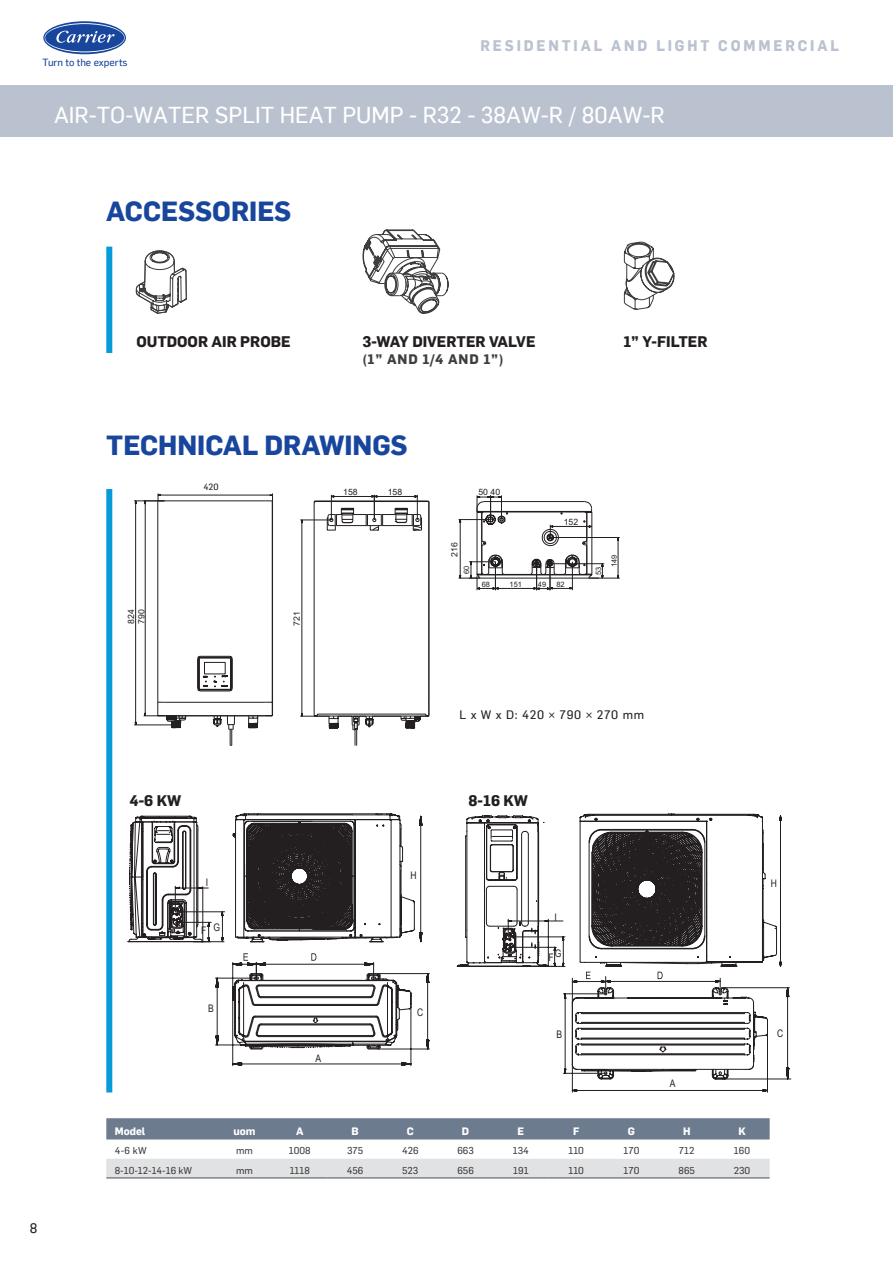
<style>
.page{position:relative;width:893px;height:1263px;background:#fff}
.page>*{position:absolute;margin:0;border:0;box-sizing:border-box;transform-origin:0 0}
.Titre_paragraphe_Hea{font:700 27px "Flama";color:#18469d}
.t1{font:22.5px "Flama Basic";color:#fff}
.Sub-heading_2_PSD{font:700 15px "Flama";color:#231f20}
.t2{font:700 15px "Flama";letter-spacing:.2em;color:#bac2d0;scale:.95 1}
.Sub-heading_2_PSD-2{font:700 13.5px "Flama";letter-spacing:.06em;color:#3e3e3f}
.t3{font:13.5px "Flama Basic";color:#231f20}
.t4{font:12px "Flama Basic";letter-spacing:.06em;color:#231f20}
.t5{font:700 10.5px "Flama";color:#fff}
.t6{font:10.35px "Arial Narrow";color:#231f20}
.t7{font:10.2px "Flama Basic";color:#18469d}
.t8{font:9.75px "Flama Basic";color:#3e3e3f}
.t9{font:8.85px "Flama Basic";color:#231f20}
.t10{font:8.7px/10.5px "Arial";color:#231f20}
.t11{font:7.5px/15.9px "Arial";color:#231f20}
</style>
<div class="page">
<div style="left:0;top:85px;width:893px;height:51px;background:#bac2d0"></div>
<svg style="left:43px;top:21px;width:83px;height:33px"></svg>
<svg style="left:45px;top:23px;width:80px;height:29px;background:#5678b7"></svg>
<svg style="left:136px;top:250px;width:51px;height:64px"></svg>
<svg style="left:362px;top:229px;width:87px;height:85px"></svg>
<svg style="left:624px;top:241px;width:51px;height:69px"></svg>
<hr style="left:134px;top:725px;width:39px;height:1px;background:#231f20">
<hr style="left:134px;top:501px;width:31px;height:1px;background:#231f20">
<hr style="left:135px;top:501px;width:1px;height:224px;background:#231f20">
<svg style="left:300px;top:495px;width:130px;height:251px"></svg>
<svg style="left:457px;top:814px;width:334px;height:279px"></svg>
<svg style="left:127px;top:815px;width:98px;height:127px"></svg>
<hr style="left:203px;top:887px;width:1px;height:55px;background:#231f20">
<svg style="left:233px;top:813px;width:189px;height:129px"></svg>
<svg style="left:215px;top:953px;width:215px;height:113px"></svg>
<div style="left:106px;top:1118px;width:664px;height:21px;background:#6d7b8f"></div>
<div style="left:106px;top:1159px;width:664px;height:18px;background:#e1e2e4"></div>
<hr style="left:106px;top:1177px;width:111px;height:1px;background:#4b4c4d">
<hr style="left:217px;top:1177px;width:55px;height:1px;background:#4b4c4d">
<hr style="left:272px;top:1177px;width:55px;height:1px;background:#4b4c4d">
<hr style="left:327px;top:1177px;width:56px;height:1px;background:#4b4c4d">
<hr style="left:383px;top:1177px;width:55px;height:1px;background:#4b4c4d">
<hr style="left:438px;top:1177px;width:55px;height:1px;background:#4b4c4d">
<hr style="left:493px;top:1177px;width:56px;height:1px;background:#4b4c4d">
<hr style="left:549px;top:1177px;width:55px;height:1px;background:#4b4c4d">
<hr style="left:604px;top:1177px;width:55px;height:1px;background:#4b4c4d">
<hr style="left:659px;top:1177px;width:55px;height:1px;background:#4b4c4d">
<hr style="left:714px;top:1177px;width:56px;height:1px;background:#4b4c4d">
<svg style="left:144px;top:493px;width:129px;height:253px"></svg>
<svg style="left:458px;top:495px;width:162px;height:95px"></svg>
<div style="left:106px;top:247px;width:6px;height:106px;background:#069ad9"></div>
<div style="left:106px;top:489px;width:6px;height:603px;background:#069ad9"></div>
<p class="t7" style="left:43px;top:55px;width:87px">Turn to the experts</p>
<h3 class="t2" style="left:480px;top:35px;width:379px">RESIDENTIAL AND LIGHT COMMERCIAL</h3>
<h2 class="t1" style="left:54px;top:99px;width:612px">AIR-TO-WATER SPLIT HEAT PUMP - R32 - 38AW-R / 80AW-R</h2>
<p class="Titre_paragraphe_Hea" style="left:106px;top:192px;width:187px">ACCESSORIES</p>
<p class="Sub-heading_2_PSD" style="left:136px;top:331px;width:156px">OUTDOOR AIR PROBE</p>
<p class="Sub-heading_2_PSD" style="left:623px;top:331px;width:86px">1” Y-FILTER</p>
<p class="Sub-heading_2_PSD" style="left:362px;top:331px;width:175px">3-WAY DIVERTER VALVE</p>
<p class="Sub-heading_2_PSD-2" style="left:362px;top:349px;width:143px">(1” AND 1/4 AND 1”)</p>
<p class="Titre_paragraphe_Hea" style="left:106px;top:426px;width:303px">TECHNICAL DRAWINGS</p>
<p class="t9" style="left:203px;top:481px;width:17px">420</p>
<p class="t10" style="left:343px;top:486px;width:16px">158</p>
<p class="t10" style="left:388px;top:487px;width:16px">158</p>
<p class="t10" style="left:126px;top:624px;width:16px;rotate:-90deg">824<br>790</p>
<p class="t10" style="left:292px;top:626px;width:16px;rotate:-90deg">721</p>
<p class="t10" style="left:449px;top:556px;width:16px;rotate:-90deg">216</p>
<p class="t11" style="left:459px;top:574px;width:10px;rotate:-90deg">60</p>
<p class="t10" style="left:478px;top:487px;width:23px">50 40</p>
<p class="t10" style="left:564px;top:516px;width:16px">152</p>
<p class="t11" style="left:482px;top:576px;width:10px">68</p>
<p class="t11" style="left:510px;top:576px;width:14px">151</p>
<p class="t11" style="left:538px;top:576px;width:10px">49</p>
<p class="t11" style="left:556px;top:577px;width:10px">82</p>
<p class="t11" style="left:590px;top:567px;width:14px;text-indent:-8px;rotate:-90deg">53<br>149</p>
<p class="Sub-heading_2_PSD" style="left:130px;top:790px;width:53px">4-6 KW</p>
<p class="t6" style="left:206px;top:874px;width:4px">I</p>
<p class="t6" style="left:201px;top:921px;width:20px">F G</p>
<p class="t6" style="left:208px;top:1000px;width:7px">B</p>
<p class="t6" style="left:316px;top:1051px;width:7px">A</p>
<p class="t6" style="left:411px;top:867px;width:8px">H</p>
<p class="t6" style="left:417px;top:1005px;width:8px">C</p>
<p class="t4" style="left:459px;top:706px;width:186px">L x W x D: 420 × 790 × 270 mm</p>
<p class="Sub-heading_2_PSD" style="left:469px;top:790px;width:61px">8-16 KW</p>
<p class="t6" style="left:555px;top:909px;width:4px">I</p>
<p class="t6" style="left:548px;top:948px;width:15px">FG</p>
<p class="t6" style="left:771px;top:875px;width:8px">H</p>
<p class="t6" style="left:556px;top:1026px;width:7px">B</p>
<p class="t6" style="left:777px;top:1025px;width:8px">C</p>
<p class="t6" style="left:670px;top:1076px;width:7px">A</p>
<h3 class="t3" style="left:30px;top:1219px;width:9px">8</h3>
<p class="t5" style="left:115px;top:1123px;width:32px">Model</p>
<p class="t5" style="left:233px;top:1123px;width:24px">uom</p>
<p class="t5" style="left:296px;top:1123px;width:9px">A</p>
<p class="t5" style="left:351px;top:1123px;width:9px">B</p>
<p class="t5" style="left:407px;top:1123px;width:9px">C</p>
<p class="t5" style="left:462px;top:1123px;width:9px">D</p>
<p class="t5" style="left:518px;top:1123px;width:8px">E</p>
<p class="t5" style="left:573px;top:1123px;width:8px">F</p>
<p class="t5" style="left:628px;top:1123px;width:9px">G</p>
<p class="t5" style="left:683px;top:1123px;width:9px">H</p>
<p class="t5" style="left:738px;top:1123px;width:9px">K</p>
<p class="t8" style="left:115px;top:1144px;width:33px">4-6 kW</p>
<p class="t8" style="left:236px;top:1144px;width:18px">mm</p>
<p class="t8" style="left:289px;top:1144px;width:23px">1008</p>
<p class="t8" style="left:347px;top:1144px;width:18px">375</p>
<p class="t8" style="left:402px;top:1144px;width:18px">426</p>
<p class="t8" style="left:457px;top:1144px;width:18px">663</p>
<p class="t8" style="left:513px;top:1144px;width:18px">134</p>
<p class="t8" style="left:568px;top:1144px;width:17px">110</p>
<p class="t8" style="left:623px;top:1144px;width:17px">170</p>
<p class="t8" style="left:679px;top:1144px;width:17px">712</p>
<p class="t8" style="left:734px;top:1144px;width:18px">160</p>
<p class="t8" style="left:115px;top:1163px;width:79px">8-10-12-14-16 kW</p>
<p class="t8" style="left:236px;top:1163px;width:18px">mm</p>
<p class="t8" style="left:290px;top:1163px;width:22px">1118</p>
<p class="t8" style="left:347px;top:1163px;width:18px">456</p>
<p class="t8" style="left:402px;top:1163px;width:18px">523</p>
<p class="t8" style="left:457px;top:1163px;width:18px">656</p>
<p class="t8" style="left:513px;top:1163px;width:17px">191</p>
<p class="t8" style="left:568px;top:1163px;width:17px">110</p>
<p class="t8" style="left:623px;top:1163px;width:17px">170</p>
<p class="t8" style="left:678px;top:1163px;width:18px">865</p>
<p class="t8" style="left:734px;top:1163px;width:18px">230</p>
</div>
